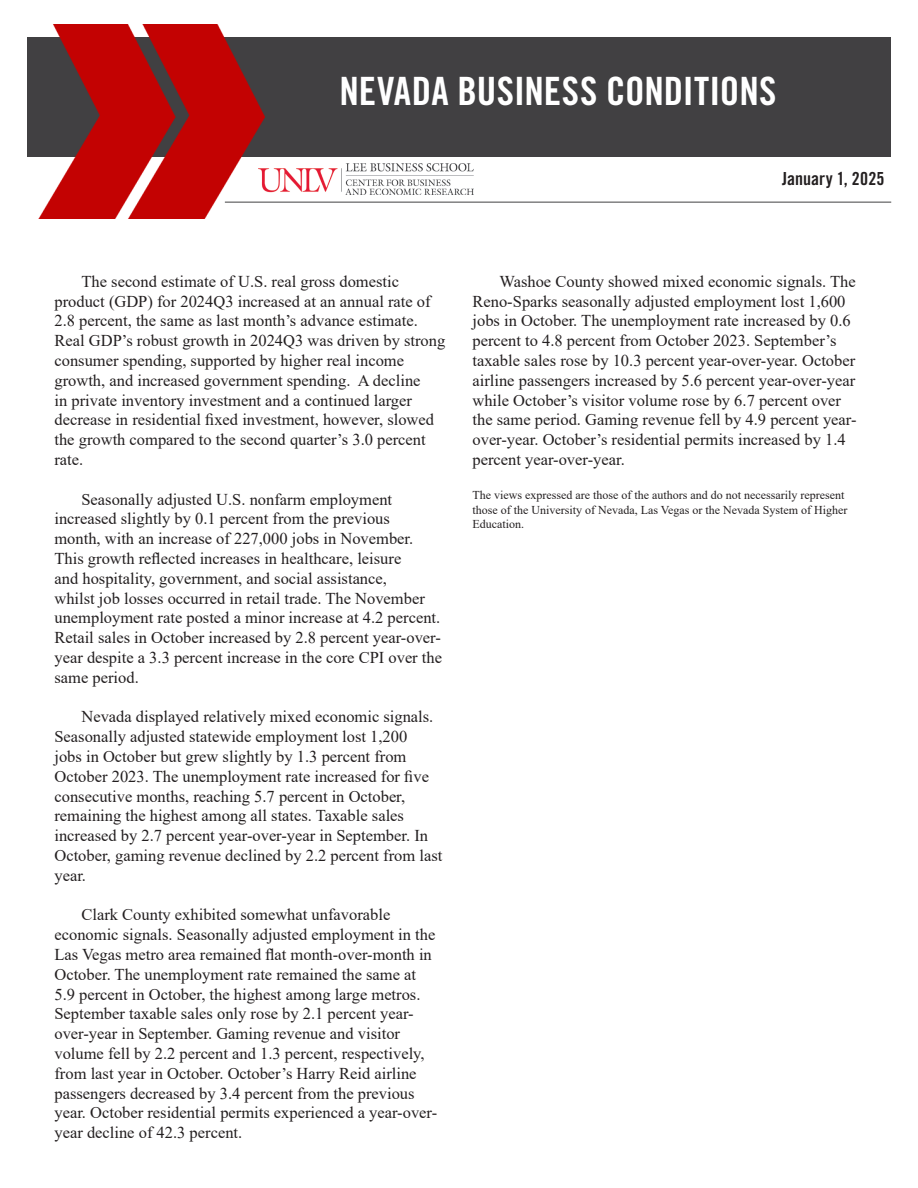
<style>
.page{position:relative;width:918px;height:1188px;background:#fff}
.page>*{position:absolute;margin:0;border:0;box-sizing:border-box;transform-origin:0 0}
.t1{font:39px "Trade Gothic LT Std Bd Cn 20";color:#fff}
.t2{font:18px "Trade Gothic LT Std Bd Cn 20";letter-spacing:.005em;color:#231f20}
.t3{font:16.5px/19.8px "Times New Roman";color:#231f20}
.t4{font:12px/14.4px "Times New Roman";color:#231f20}
</style>
<div class="page">
<div style="left:27px;top:38px;width:864px;height:119px;background:#414042"></div>
<img style="left:265px;top:164px;width:208px;height:31px">
<img style="left:38px;top:25px;width:227px;height:194px">
<hr style="left:225px;top:202px;width:666px;height:1px;background:#414042">
<p class="t1" style="left:340px;top:67px;width:439px">NEVADA BUSINESS CONDITIONS</p>
<p class="t2" style="left:782px;top:167px;width:104px">January 1, 2025</p>
<p class="t3" style="left:54px;top:271px;width:392px;text-indent:27px">The second estimate of U.S. real gross domestic product (GDP) for 2024Q3 increased at an annual rate of 2.8 percent, the same as last month’s advance estimate.<br>Real GDP’s robust growth in 2024Q3 was driven by strong consumer spending, supported by higher real income growth, and increased government spending. A decline<br>in private inventory investment and a continued larger decrease in residential fixed investment, however, slowed the growth compared to the second quarter’s 3.0 percent rate.</p>
<p class="t3" style="left:54px;top:489px;width:389px;text-indent:27px">Seasonally adjusted U.S. nonfarm employment increased slightly by 0.1 percent from the previous<br>month, with an increase of 227,000 jobs in November.<br>This growth reflected increases in healthcare, leisure<br>and hospitality, government, and social assistance,<br>whilst job losses occurred in retail trade. The November unemployment rate posted a minor increase at 4.2 percent.<br>Retail sales in October increased by 2.8 percent year-over&shy;year despite a 3.3 percent increase in the core CPI over the same period.</p>
<p class="t3" style="left:54px;top:706px;width:389px;text-indent:27px">Nevada displayed relatively mixed economic signals.<br>Seasonally adjusted statewide employment lost 1,200<br>jobs in October but grew slightly by 1.3 percent from October 2023. The unemployment rate increased for five consecutive months, reaching 5.7 percent in October, remaining the highest among all states. Taxable sales increased by 2.7 percent year-over-year in September. In October, gaming revenue declined by 2.2 percent from last year.</p>
<p class="t3" style="left:54px;top:904px;width:384px;text-indent:27px">Clark County exhibited somewhat unfavorable economic signals. Seasonally adjusted employment in the Las Vegas metro area remained flat month-over-month in October. The unemployment rate remained the same at 5.9 percent in October, the highest among large metros.<br>September taxable sales only rose by 2.1 percent year&shy;over-year in September. Gaming revenue and visitor volume fell by 2.2 percent and 1.3 percent, respectively, from last year in October. October’s Harry Reid airline passengers decreased by 3.4 percent from the previous year. October residential permits experienced a year-over&shy;year decline of 42.3 percent.</p>
<p class="t3" style="left:472px;top:271px;width:386px;text-indent:27px">Washoe County showed mixed economic signals. The Reno-Sparks seasonally adjusted employment lost 1,600 jobs in October. The unemployment rate increased by 0.6 percent to 4.8 percent from October 2023. September’s taxable sales rose by 10.3 percent year-over-year. October airline passengers increased by 5.6 percent year-over-year while October’s visitor volume rose by 6.7 percent over the same period. Gaming revenue fell by 4.9 percent year&shy;over-year. October’s residential permits increased by 1.4 percent year-over-year.</p>
<p class="t4" style="left:472px;top:488px;width:377px">The views expressed are those of the authors and do not necessarily represent those of the University of Nevada, Las Vegas or the Nevada System of Higher<br>Education.</p>
</div>
